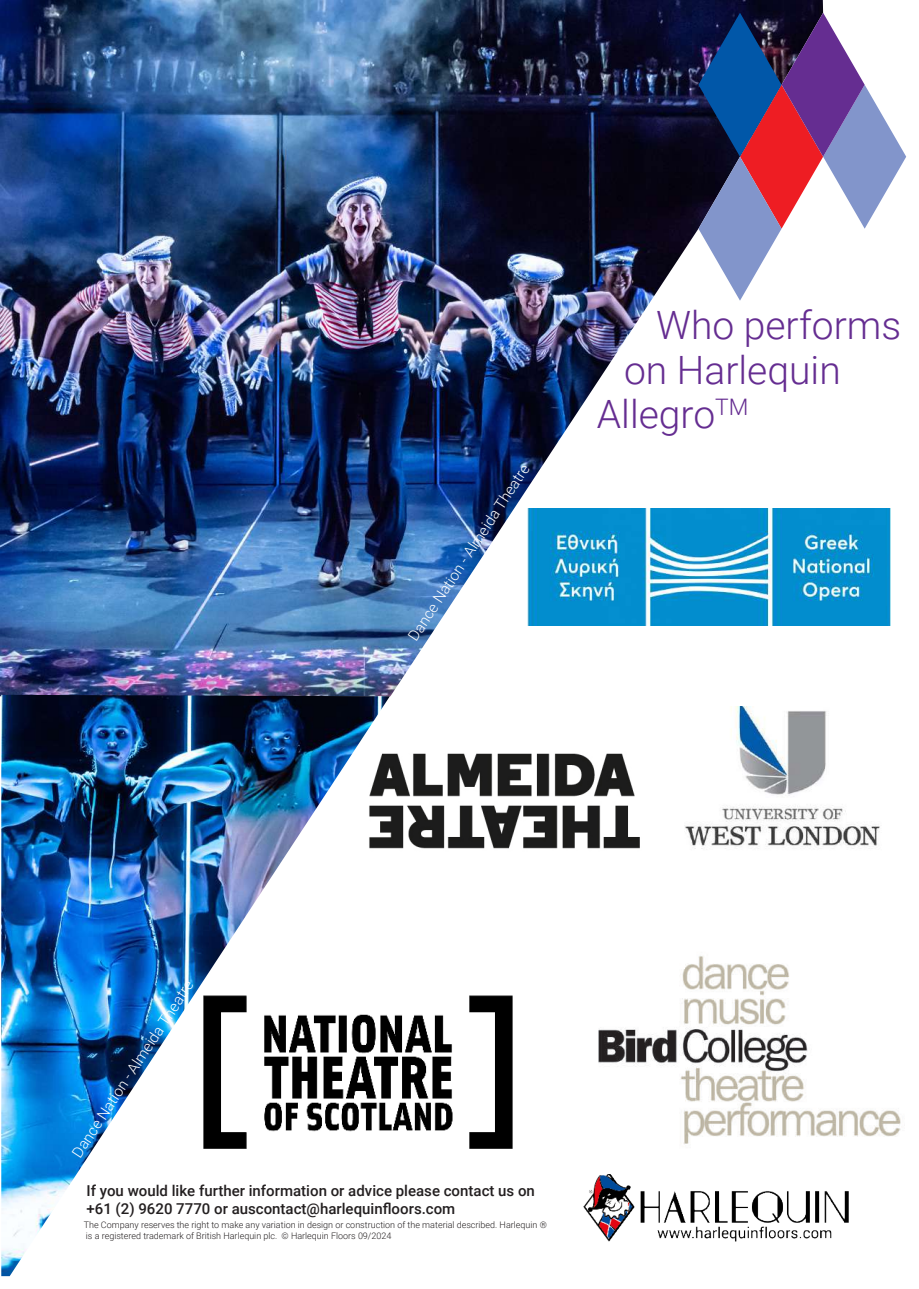
<style>
.page{position:relative;width:919px;height:1289px;background:#fff}
.page>*{position:absolute;margin:0;border:0;box-sizing:border-box;transform-origin:0 0}
.t1{font:300 39px "Roboto";color:#652d91}
.t2{font:500 15px/18px "Roboto";color:#231f20}
.t3{font:300 15px "Roboto";color:#fff}
.t4{font:300 9px/10.8px "Roboto";color:#231f20}
</style>
<div class="page">
<img style="left:0;top:0;width:823px;height:696px">
<img style="left:1px;top:694px;width:389px;height:582px">
<img style="left:364px;top:746px;width:276px;height:115px">
<img style="left:684px;top:706px;width:196px;height:143px">
<img style="left:527px;top:508px;width:363px;height:117px">
<svg style="left:698px;top:13px;width:208px;height:288px"></svg>
<img style="left:583px;top:1174px;width:265px;height:67px">
<img style="left:202px;top:993px;width:311px;height:159px">
<img style="left:598px;top:956px;width:303px;height:188px">
<h2 class="t3" style="left:403px;top:633px;width:209px;rotate:-57deg">Dance Nation - Almeida Theatre</h2>
<h1 class="t1" style="left:656px;top:297px;width:247px">Who performs</h1>
<h1 class="t1" style="left:624px;top:354px;width:218px">on Harlequin</h1>
<h1 class="t1" style="left:597px;top:399px;width:153px">Allegro<sup>TM</sup></h1>
<h2 class="t3" style="left:67px;top:1150px;width:209px;rotate:-57deg">Dance Nation - Almeida Theatre</h2>
<h2 class="t2" style="left:86px;top:1182px;width:450px">If you would like further information or advice please contact us on +61 (2) 9620 7770 or auscontact@harlequinfloors.com</h2>
<p class="t4" style="left:84px;top:1218px;width:464px">The Company reserves the right to make any variation in design or construction of the material described. Harlequin ® is a registered trademark of British Harlequin plc. © Harlequin Floors 09/2024</p>
</div>
